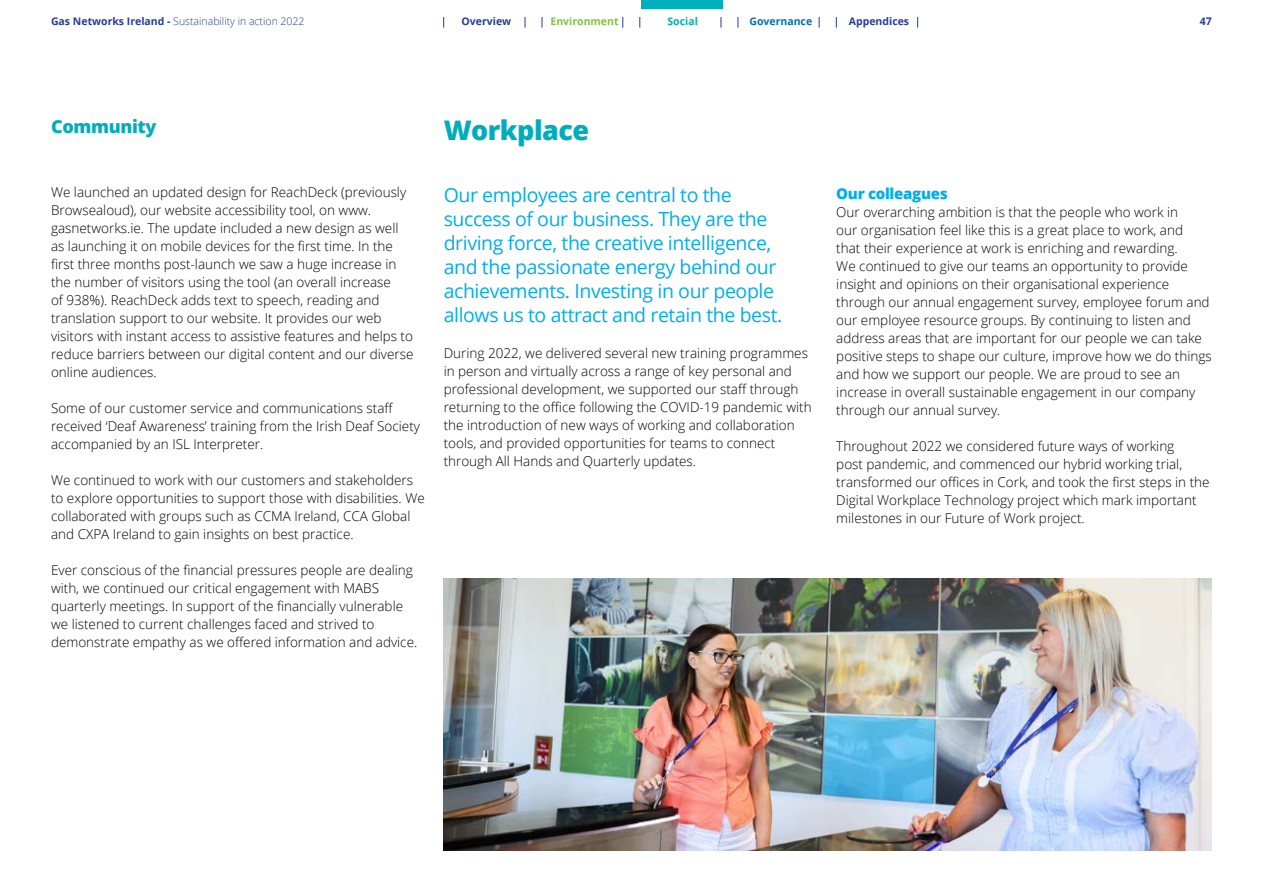
<style>
.page{position:relative;width:1263px;height:893px;background:#fff}
.page>*{position:absolute;margin:0;border:0;box-sizing:border-box;transform-origin:0 0}
.t1{font:800 27px "Open Sans";letter-spacing:-.02em;color:#00adbd}
.t2{font:19.5px/24px "Open Sans";letter-spacing:-.02em;color:#00aeef}
.t3{font:800 18px "Open Sans";letter-spacing:-.02em;color:#00adbd}
.t4{font:800 15px "Open Sans";letter-spacing:-.02em;color:#00aeef}
.t5{font:300 13.5px/18px "Open Sans";color:#000}
.t6{font:300 10.5px "Open Sans";color:#253d98}
.t7{font:700 10.5px "Open Sans";color:#253d98}
.t8{font:700 10.5px "Open Sans";color:#82c341}
.t9{font:700 10.5px "Open Sans";color:#006fba}
.t10{font:700 10.5px "Open Sans";color:#00adbd}
.s1{font-weight:700}
</style>
<div class="page">
<img style="left:444px;top:578px;width:768px;height:272px">
<div style="left:642px;top:0;width:81px;height:9px;background:#00adbd"></div>
<p class="t6" style="left:51px;top:14px;width:255px"><span class="s1">Gas Networks Ireland -</span> Sustainability in action 2022</p>
<p class="t7" style="left:461px;top:14px;width:51px">Overview</p>
<p class="t8" style="left:550px;top:14px;width:70px">Environment</p>
<p class="t10" style="left:667px;top:14px;width:32px">Social</p>
<p class="t9" style="left:749px;top:14px;width:64px">Governance</p>
<p class="t7" style="left:849px;top:14px;width:62px">Appendices</p>
<p class="t7" style="left:1200px;top:14px;width:13px">47</p>
<h3 class="t3" style="left:51px;top:113px;width:107px">Community</h3>
<p class="t5" style="left:51px;top:183px;width:364px">We launched an updated design for ReachDeck (previously Browsealoud), our website accessibility tool, on www. gasnetworks.ie. The update included a new design as well as launching it on mobile devices for the first time. In the first three months post-launch we saw a huge increase in the number of visitors using the tool (an overall increase<br>of 938%). ReachDeck adds text to speech, reading and translation support to our website. It provides our web visitors with instant access to assistive features and helps to reduce barriers between our digital content and our diverse online audiences.</p>
<p class="t5" style="left:51px;top:399px;width:370px">Some of our customer service and communications staff received ‘Deaf Awareness’ training from the Irish Deaf Society accompanied by an ISL Interpreter.</p>
<p class="t5" style="left:51px;top:471px;width:375px">We continued to work with our customers and stakeholders to explore opportunities to support those with disabilities. We collaborated with groups such as CCMA Ireland, CCA Global and CXPA Ireland to gain insights on best practice.</p>
<p class="t5" style="left:51px;top:561px;width:368px">Ever conscious of the financial pressures people are dealing with, we continued our critical engagement with MABS quarterly meetings. In support of the financially vulnerable we listened to current challenges faced and strived to demonstrate empathy as we offered information and advice.</p>
<h1 class="t1" style="left:444px;top:109px;width:147px">Workplace</h1>
<h2 class="t2" style="left:444px;top:182px;width:340px">Our employees are central to the success of our business. They are the driving force, the creative intelligence, and the passionate energy behind our achievements. Investing in our people allows us to attract and retain the best.</h2>
<p class="t5" style="left:444px;top:344px;width:369px">During 2022, we delivered several new training programmes in person and virtually across a range of key personal and professional development, we supported our staff through returning to the office following the COVID-19 pandemic with the introduction of new ways of working and collaboration tools, and provided opportunities for teams to connect through All Hands and Quarterly updates.</p>
<p class="t4" style="left:836px;top:182px;width:113px">Our colleagues</p>
<p class="t5" style="left:836px;top:202px;width:377px">Our overarching ambition is that the people who work in<br>our organisation feel like this is a great place to work, and<br>that their experience at work is enriching and rewarding.<br>We continued to give our teams an opportunity to provide insight and opinions on their organisational experience through our annual engagement survey, employee forum and our employee resource groups. By continuing to listen and address areas that are important for our people we can take positive steps to shape our culture, improve how we do things and how we support our people. We are proud to see an increase in overall sustainable engagement in our company through our annual survey.</p>
<p class="t5" style="left:836px;top:436px;width:375px">Throughout 2022 we considered future ways of working<br>post pandemic, and commenced our hybrid working trial, transformed our offices in Cork, and took the first steps in the Digital Workplace Technology project which mark important milestones in our Future of Work project.</p>
</div>
